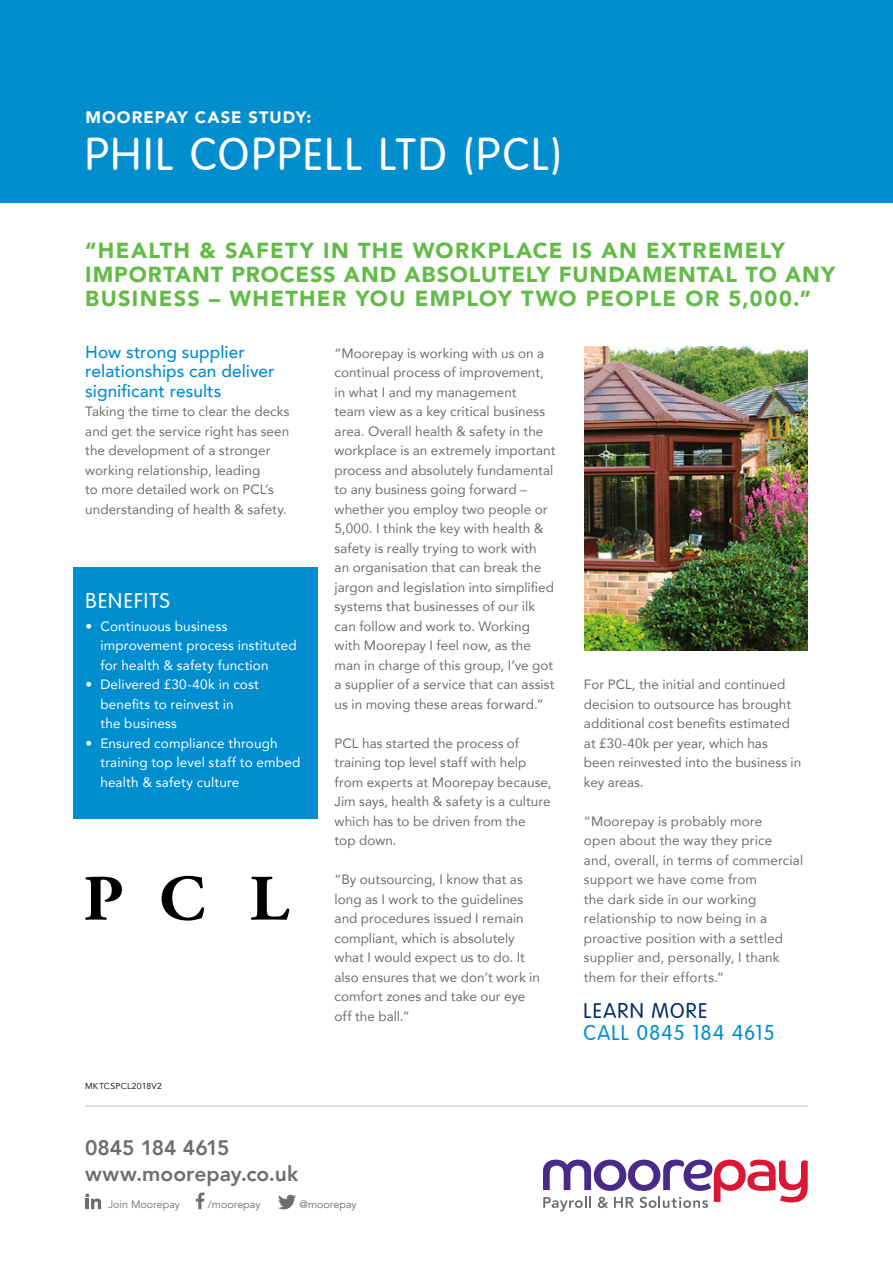
<style>
.page{position:relative;width:893px;height:1263px;background:#fff}
.page>*{position:absolute;margin:0;border:0;box-sizing:border-box;transform-origin:0 0}
.t1{font:300 45px "VAG Rounded";letter-spacing:.05em;color:#fff}
.t2{font:900 21.75px/24px "Avenir";letter-spacing:.05em;color:#62bb46}
.t3{font:800 21px "Avenir";color:#6d6e71}
.t4{font:300 21px "VAG Rounded";letter-spacing:.05em;color:#008ecf}
.t5{font:300 21px "VAG Rounded";letter-spacing:.065em;color:#002d62}
.t6{font:300 21px "VAG Rounded";letter-spacing:.055em;color:#fff}
.t7{font:500 17.25px/19.5px "Avenir";letter-spacing:.005em;color:#008ecf}
.t8{font:900 16.5px "Avenir";letter-spacing:.065em;color:#fff}
.t9{font:13.5px/19.5px "Avenir";color:#6d6e71}
.t10{font:13.5px/19.5px "Avenir";letter-spacing:.01em;color:#fff}
.t11{font:10.8px "Avenir";color:#6d6e71}
.t12{font:8.7px "Avenir";letter-spacing:.03em;color:#000}
</style>
<div class="page">
<div style="left:73px;top:567px;width:245px;height:251px;background:#008ecf"></div>
<div style="left:0;top:0;width:893px;height:202px;background:#008ecf"></div>
<hr style="left:85px;top:1106px;width:723px;height:1px;background:#c0c2be">
<svg style="left:543px;top:1159px;width:265px;height:53px"></svg>
<svg style="left:196px;top:1192px;width:8px;height:17px"></svg>
<svg style="left:278px;top:1195px;width:18px;height:14px"></svg>
<svg style="left:85px;top:1193px;width:16px;height:16px"></svg>
<svg style="left:85px;top:876px;width:37px;height:44px"></svg>
<svg style="left:161px;top:875px;width:44px;height:46px"></svg>
<svg style="left:251px;top:876px;width:39px;height:44px"></svg>
<img style="left:585px;top:347px;width:222px;height:303px">
<p class="t8" style="left:86px;top:103px;width:227px">MOOREPAY CASE STUDY:</p>
<h1 class="t1" style="left:85px;top:134px;width:478px">PHIL COPPELL LTD (PCL)</h1>
<h2 class="t2" style="left:85px;top:237px;width:751px">“HEALTH &amp; SAFETY IN THE WORKPLACE IS AN EXTREMELY<br>IMPORTANT PROCESS AND ABSOLUTELY FUNDAMENTAL TO ANY<br>BUSINESS – WHETHER YOU EMPLOY TWO PEOPLE OR 5,000.”</h2>
<p class="t7" style="left:85px;top:341px;width:191px">How strong supplier relationships can deliver significant results</p>
<p class="t9" style="left:85px;top:401px;width:206px">Taking the time to clear the decks and get the service right has seen the development of a stronger working relationship, leading<br>to more detailed work on PCL’s understanding of health &amp; safety.</p>
<h3 class="t6" style="left:86px;top:591px;width:86px">BENEFITS</h3>
<p class="t10" style="left:100px;top:616px;width:198px;text-indent:-15px">• Continuous business improvement process instituted for health &amp; safety function</p>
<p class="t10" style="left:100px;top:674px;width:160px;text-indent:-15px">• Delivered £30-40k in cost benefits to reinvest in<br>the business</p>
<p class="t10" style="left:100px;top:733px;width:201px;text-indent:-15px">• Ensured compliance through training top level staff to embed health &amp; safety culture</p>
<p class="t12" style="left:85px;top:1080px;width:78px">MKTCSPCL2018V2</p>
<h3 class="t3" style="left:85px;top:1131px;width:146px">0845 184 4615</h3>
<h3 class="t3" style="left:85px;top:1157px;width:215px">www.moorepay.co.uk</h3>
<p class="t9" style="left:335px;top:343px;width:222px">“Moorepay is working with us on a continual process of improvement, in what I and my management<br>team view as a key critical business area. Overall health &amp; safety in the workplace is an extremely important process and absolutely fundamental to any business going forward – whether you employ two people or 5,000. I think the key with health &amp; safety is really trying to work with<br>an organisation that can break the jargon and legislation into simplified systems that businesses of our ilk can follow and work to. Working with Moorepay I feel now, as the man in charge of this group, I’ve got a supplier of a service that can assist us in moving these areas forward.”</p>
<p class="t9" style="left:335px;top:733px;width:218px">PCL has started the process of training top level staff with help from experts at Moorepay because,<br>Jim says, health &amp; safety is a culture which has to be driven from the<br>top down.</p>
<p class="t9" style="left:335px;top:869px;width:207px">“By outsourcing, I know that as long as I work to the guidelines and procedures issued I remain compliant, which is absolutely what I would expect us to do. It also ensures that we don’t work in comfort zones and take our eye off the ball.”</p>
<p class="t11" style="left:108px;top:1198px;width:74px">Join Moorepay</p>
<p class="t11" style="left:208px;top:1198px;width:54px">/moorepay</p>
<p class="t11" style="left:300px;top:1198px;width:59px">@moorepay</p>
<p class="t9" style="left:584px;top:674px;width:219px">For PCL, the initial and continued decision to outsource has brought additional cost benefits estimated at £30-40k per year, which has been reinvested into the business in key areas.</p>
<p class="t9" style="left:584px;top:811px;width:221px">“Moorepay is probably more<br>open about the way they price<br>and, overall, in terms of commercial support we have come from<br>the dark side in our working relationship to now being in a proactive position with a settled supplier and, personally, I thank them for their efforts.”</p>
<h3 class="t5" style="left:584px;top:1001px;width:125px">LEARN MORE</h3>
<h3 class="t4" style="left:584px;top:1023px;width:193px">CALL 0845 184 4615</h3>
</div>
